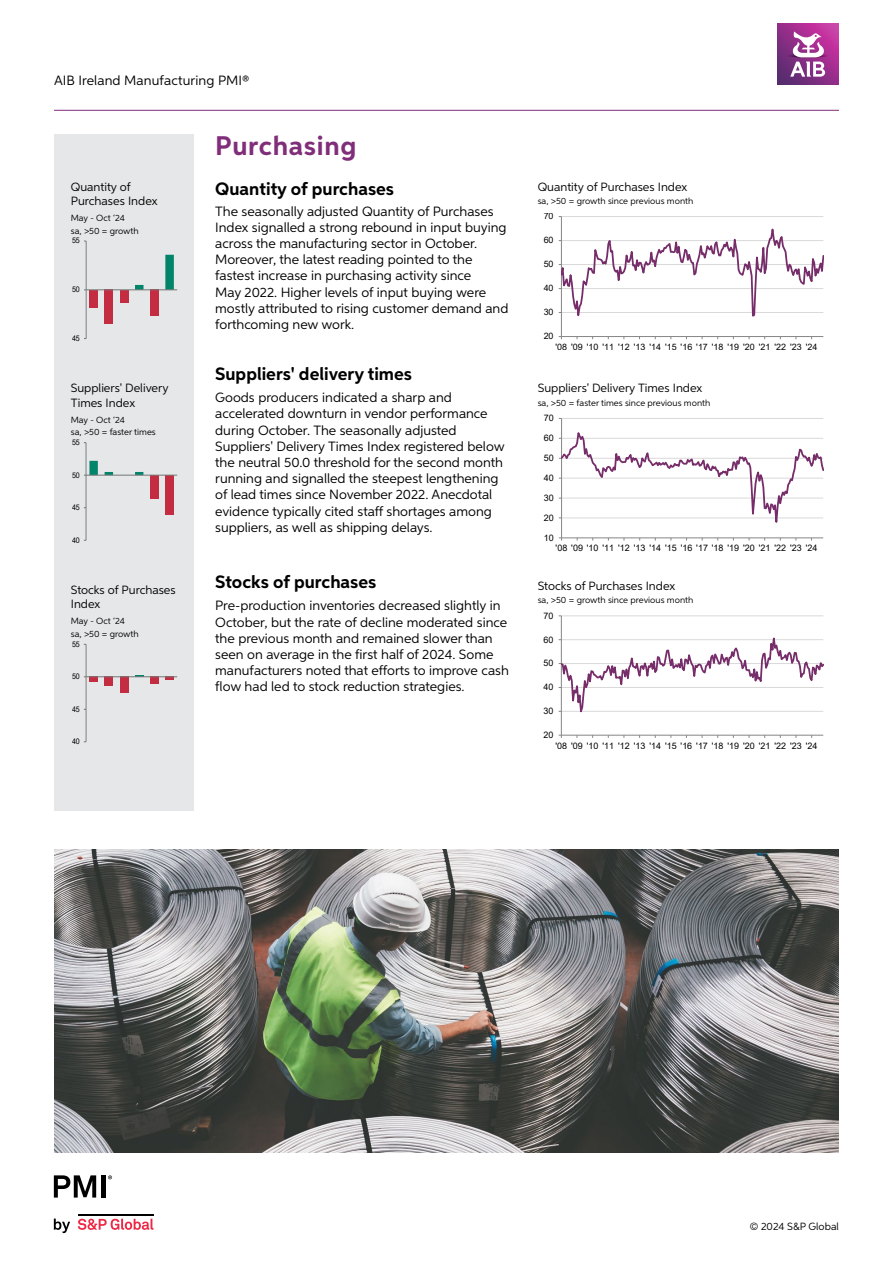
<style>
.page{position:relative;width:893px;height:1263px;background:#fff}
.page>*{position:absolute;margin:0;border:0;box-sizing:border-box;transform-origin:0 0}
.t1{font:700 27px "Aspira";letter-spacing:.025em;color:#812e7a}
.t2{font:700 18px "Aspira";color:#000}
.t3{font:13.5px/16.2px "Aspira";color:#000}
.t4{font:12px/14.4px "Aspira";color:#000}
.t5{font:10.5px "Aspira";color:#000}
.t6{font:9px "Aspira";color:#000}
.t7{font:9px "Arial";color:#000}
.t8{font:8.85px "Arial";color:#000}
.t9{font:7.8px "Arial";color:#000;scale:.91 1}
</style>
<div class="page">
<hr style="left:54px;top:110px;width:785px;height:1px;background:#812e7a">
<img style="left:778px;top:24px;width:61px;height:61px">
<svg style="left:790px;top:32px;width:35px;height:45px"></svg>
<svg style="left:54px;top:1218px;width:16px;height:15px"></svg>
<svg style="left:78px;top:1218px;width:75px;height:12px"></svg>
<hr style="left:78px;top:1213px;width:75px;height:2px;background:#000">
<svg style="left:54px;top:1175px;width:42px;height:22px"></svg>
<div style="left:101px;top:1175px;width:5px;height:22px;background:#000"></div>
<svg style="left:108px;top:1175px;width:4px;height:4px"></svg>
<div style="left:54px;top:134px;width:140px;height:677px;background:#e6e7e8"></div>
<hr style="left:561px;top:217px;width:1px;height:119px;background:#868686">
<hr style="left:561px;top:336px;width:262px;height:1px;background:#868686">
<svg style="left:559px;top:216px;width:265px;height:101px"></svg>
<div style="left:89px;top:290px;width:9px;height:17px;background:#c42d41"></div>
<div style="left:105px;top:290px;width:8px;height:34px;background:#c42d41"></div>
<div style="left:120px;top:290px;width:8px;height:12px;background:#c42d41"></div>
<div style="left:150px;top:290px;width:9px;height:26px;background:#c42d41"></div>
<svg style="left:135px;top:255px;width:39px;height:35px"></svg>
<hr style="left:86px;top:241px;width:1px;height:97px;background:#868686">
<hr style="left:86px;top:290px;width:91px;height:1px;background:#868686">
<hr style="left:562px;top:418px;width:261px;height:1px;background:#d9d9d9">
<hr style="left:561px;top:418px;width:1px;height:120px;background:#868686">
<svg style="left:559px;top:432px;width:265px;height:109px"></svg>
<div style="left:150px;top:475px;width:9px;height:24px;background:#c42d41"></div>
<div style="left:165px;top:475px;width:9px;height:39px;background:#c42d41"></div>
<hr style="left:86px;top:443px;width:1px;height:97px;background:#868686">
<svg style="left:84px;top:461px;width:59px;height:15px"></svg>
<hr style="left:86px;top:475px;width:91px;height:1px;background:#868686">
<div style="left:89px;top:677px;width:9px;height:5px;background:#c42d41"></div>
<div style="left:105px;top:677px;width:8px;height:9px;background:#c42d41"></div>
<div style="left:120px;top:677px;width:8px;height:16px;background:#c42d41"></div>
<div style="left:150px;top:677px;width:9px;height:7px;background:#c42d41"></div>
<svg style="left:165px;top:677px;width:9px;height:3px"></svg>
<hr style="left:86px;top:644px;width:1px;height:98px;background:#868686">
<hr style="left:86px;top:676px;width:91px;height:1px;background:#868686">
<img style="left:54px;top:849px;width:785px;height:303px">
<hr style="left:561px;top:615px;width:262px;height:1px;background:#d9d9d9">
<hr style="left:561px;top:616px;width:1px;height:119px;background:#868686">
<hr style="left:561px;top:735px;width:262px;height:1px;background:#868686">
<svg style="left:559px;top:624px;width:265px;height:96px"></svg>
<p class="t3" style="left:54px;top:72px;width:197px">AIB Ireland Manufacturing PMI®</p>
<h1 class="t1" style="left:215px;top:130px;width:143px">Purchasing</h1>
<p class="t4" style="left:71px;top:179px;width:88px">Quantity of<br>Purchases Index</p>
<p class="t6" style="left:71px;top:212px;width:56px">May - Oct ‘24</p>
<p class="t6" style="left:71px;top:225px;width:69px">sa, &gt;50 = growth</p>
<p class="t9" style="left:72px;top:235px;width:10px">55</p>
<p class="t9" style="left:72px;top:284px;width:10px">50</p>
<p class="t9" style="left:72px;top:333px;width:10px">45</p>
<p class="t4" style="left:71px;top:381px;width:99px">Suppliers' Delivery<br>Times Index</p>
<p class="t6" style="left:71px;top:414px;width:56px">May - Oct ‘24</p>
<p class="t6" style="left:71px;top:427px;width:86px">sa, &gt;50 = faster times</p>
<p class="t9" style="left:72px;top:437px;width:10px">55</p>
<p class="t9" style="left:72px;top:469px;width:10px">50</p>
<p class="t9" style="left:72px;top:502px;width:10px">45</p>
<p class="t9" style="left:72px;top:535px;width:10px">40</p>
<p class="t4" style="left:71px;top:582px;width:106px">Stocks of Purchases<br>Index</p>
<p class="t6" style="left:71px;top:616px;width:56px">May - Oct ‘24</p>
<p class="t6" style="left:71px;top:628px;width:69px">sa, &gt;50 = growth</p>
<p class="t9" style="left:72px;top:639px;width:10px">55</p>
<p class="t9" style="left:72px;top:671px;width:10px">50</p>
<h2 class="t2" style="left:215px;top:178px;width:180px">Quantity of purchases</h2>
<p class="t3" style="left:215px;top:203px;width:295px">The seasonally adjusted Quantity of Purchases Index signalled a strong rebound in input buying across the manufacturing sector in October.<br>Moreover, the latest reading pointed to the fastest increase in purchasing activity since<br>May 2022. Higher levels of input buying were mostly attributed to rising customer demand and forthcoming new work.</p>
<h2 class="t2" style="left:215px;top:362px;width:198px">Suppliers' delivery times</h2>
<p class="t3" style="left:215px;top:389px;width:291px">Goods producers indicated a sharp and accelerated downturn in vendor performance during October. The seasonally adjusted Suppliers' Delivery Times Index registered below the neutral 50.0 threshold for the second month running and signalled the steepest lengthening of lead times since November 2022. Anecdotal evidence typically cited staff shortages among suppliers, as well as shipping delays.</p>
<h2 class="t2" style="left:215px;top:570px;width:163px">Stocks of purchases</h2>
<p class="t3" style="left:215px;top:597px;width:295px">Pre-production inventories decreased slightly in October, but the rate of decline moderated since the previous month and remained slower than seen on average in the first half of 2024. Some manufacturers noted that efforts to improve cash flow had led to stock reduction strategies.</p>
<p class="t4" style="left:538px;top:179px;width:151px">Quantity of Purchases Index</p>
<p class="t6" style="left:538px;top:195px;width:157px">sa, &gt;50 = growth since previous month</p>
<p class="t8" style="left:544px;top:210px;width:11px">70</p>
<p class="t8" style="left:544px;top:234px;width:11px">60</p>
<p class="t8" style="left:544px;top:258px;width:11px">50</p>
<p class="t8" style="left:544px;top:282px;width:11px">40</p>
<p class="t8" style="left:544px;top:306px;width:11px">30</p>
<p class="t8" style="left:544px;top:330px;width:11px">20</p>
<p class="t8" style="left:555px;top:341px;width:263px">'08 '09 '10 '11 '12 '13 '14 '15 '16 '17 '18 '19 '20 '21 '22 '23 '24</p>
<p class="t4" style="left:538px;top:381px;width:166px">Suppliers' Delivery Times Index</p>
<p class="t6" style="left:538px;top:397px;width:174px">sa, &gt;50 = faster times since previous month</p>
<p class="t7" style="left:544px;top:412px;width:11px">70</p>
<p class="t7" style="left:544px;top:432px;width:11px">60</p>
<p class="t7" style="left:544px;top:452px;width:11px">50</p>
<p class="t7" style="left:544px;top:472px;width:11px">40</p>
<p class="t7" style="left:544px;top:491px;width:11px">30</p>
<p class="t7" style="left:544px;top:511px;width:11px">20</p>
<p class="t7" style="left:544px;top:531px;width:11px">10</p>
<p class="t7" style="left:556px;top:542px;width:263px">'08 '09 '10 '11 '12 '13 '14 '15 '16 '17 '18 '19 '20 '21 '22 '23 '24</p>
<p class="t4" style="left:538px;top:578px;width:139px">Stocks of Purchases Index</p>
<p class="t6" style="left:538px;top:594px;width:157px">sa, &gt;50 = growth since previous month</p>
<p class="t7" style="left:544px;top:609px;width:11px">70</p>
<p class="t7" style="left:544px;top:633px;width:11px">60</p>
<p class="t7" style="left:544px;top:657px;width:11px">50</p>
<p class="t7" style="left:544px;top:681px;width:11px">40</p>
<p class="t9" style="left:72px;top:704px;width:10px">45</p>
<p class="t7" style="left:544px;top:705px;width:11px">30</p>
<p class="t9" style="left:72px;top:736px;width:10px">40</p>
<p class="t7" style="left:544px;top:729px;width:11px">20</p>
<p class="t7" style="left:555px;top:739px;width:263px">'08 '09 '10 '11 '12 '13 '14 '15 '16 '17 '18 '19 '20 '21 '22 '23 '24</p>
<p class="t5" style="left:750px;top:1220px;width:91px">© 2024 S&amp;P Global</p>
</div>
